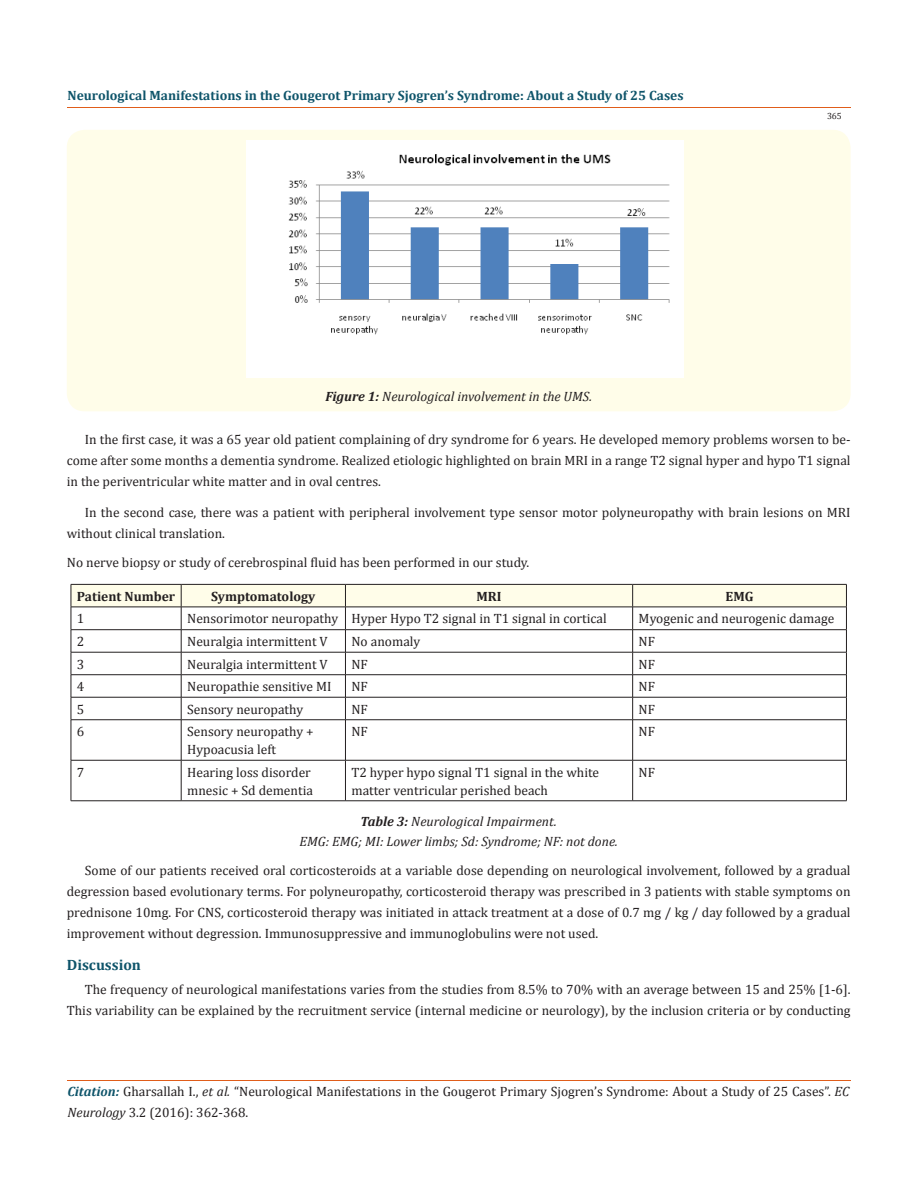
<style>
.page{position:relative;width:917px;height:1190px;background:#fff}
.page>*{position:absolute;margin:0;border:0;box-sizing:border-box;transform-origin:0 0}
.t1{font:700 15px "Cambria";color:#0e546a}
.t2{font:13.5px/21px "Cambria";color:#231f20}
.t3{font:italic 13.5px/20.5px "Cambria";color:#231f20;text-align:center}
.t4{font:700 13.5px "Cambria";color:#0e546a}
.t5{font:700 13.5px "Cambria";color:#231f20}
.t6{font:9px "Cambria";color:#231f20}
.s1{font-weight:700}
.s2{font-weight:700;font-style:italic;color:#0e546a}
.s3{font-style:italic}
</style>
<div class="page">
<hr style="left:67px;top:107px;width:783px;height:1px;background:#e05d1a">
<hr style="left:67px;top:1080px;width:783px;height:1px;background:#e05d1a">
<div style="left:67px;top:130px;width:783px;height:281px;background:#fffde9;border-radius:18px"></div>
<img style="left:246px;top:140px;width:437px;height:237px">
<svg style="left:71px;top:584px;width:776px;height:135px"></svg>
<hr style="left:71px;top:719px;width:110px;height:1px;background:#231f20">
<hr style="left:71px;top:720px;width:1px;height:40px;background:#231f20">
<hr style="left:181px;top:719px;width:164px;height:1px;background:#231f20">
<hr style="left:181px;top:720px;width:1px;height:40px;background:#231f20">
<hr style="left:345px;top:719px;width:287px;height:1px;background:#231f20">
<hr style="left:345px;top:720px;width:1px;height:40px;background:#231f20">
<hr style="left:632px;top:719px;width:214px;height:1px;background:#231f20">
<hr style="left:632px;top:720px;width:1px;height:40px;background:#231f20">
<hr style="left:846px;top:720px;width:1px;height:40px;background:#231f20">
<hr style="left:71px;top:760px;width:110px;height:1px;background:#231f20">
<hr style="left:71px;top:760px;width:1px;height:40px;background:#231f20">
<hr style="left:181px;top:760px;width:164px;height:1px;background:#231f20">
<hr style="left:181px;top:760px;width:1px;height:40px;background:#231f20">
<hr style="left:345px;top:760px;width:287px;height:1px;background:#231f20">
<hr style="left:345px;top:760px;width:1px;height:40px;background:#231f20">
<hr style="left:632px;top:760px;width:214px;height:1px;background:#231f20">
<hr style="left:632px;top:760px;width:1px;height:40px;background:#231f20">
<hr style="left:846px;top:760px;width:1px;height:40px;background:#231f20">
<hr style="left:71px;top:800px;width:110px;height:1px;background:#231f20">
<hr style="left:181px;top:800px;width:164px;height:1px;background:#231f20">
<hr style="left:345px;top:800px;width:287px;height:1px;background:#231f20">
<hr style="left:632px;top:800px;width:214px;height:1px;background:#231f20">
<p class="t4" style="left:68px;top:86px;width:617px">Neurological Manifestations in the Gougerot Primary Sjogren’s Syndrome: About a Study of 25 Cases</p>
<p class="t6" style="left:827px;top:111px;width:16px">365</p>
<p class="t3" style="left:325px;top:385px;width:268px"><span class="s1">Figure 1:</span> Neurological involvement in the UMS.</p>
<p class="t2" style="left:67px;top:429px;width:785px;text-align:justify;text-indent:18px">In the first case, it was a 65 year old patient complaining of dry syndrome for 6 years. He developed memory problems worsen to be&shy;come after some months a dementia syndrome. Realized etiologic highlighted on brain MRI in a range T2 signal hyper and hypo T1 signal in the periventricular white matter and in oval centres.</p>
<p class="t2" style="left:67px;top:502px;width:785px;text-indent:18px">In the second case, there was a patient with peripheral involvement type sensor motor polyneuropathy with brain lesions on MRI without clinical translation.</p>
<p class="t2" style="left:67px;top:551px;width:464px">No nerve biopsy or study of cerebrospinal fluid has been performed in our study.</p>
<p class="t5" style="left:77px;top:587px;width:100px">Patient Number</p>
<p class="t5" style="left:211px;top:587px;width:106px">Symptomatology</p>
<p class="t5" style="left:476px;top:587px;width:27px">MRI</p>
<p class="t5" style="left:725px;top:587px;width:29px">EMG</p>
<p class="t2" style="left:77px;top:608px;width:9px">1</p>
<p class="t2" style="left:187px;top:608px;width:421px">Nensorimotor neuropathy Hyper Hypo T2 signal in T1 signal in cortical</p>
<p class="t2" style="left:638px;top:608px;width:197px">Myogenic and neurogenic damage</p>
<p class="t2" style="left:77px;top:631px;width:9px">2</p>
<p class="t2" style="left:187px;top:631px;width:142px">Neuralgia intermittent V</p>
<p class="t2" style="left:351px;top:631px;width:70px">No anomaly</p>
<p class="t2" style="left:638px;top:631px;width:18px">NF</p>
<p class="t2" style="left:77px;top:653px;width:9px">3</p>
<p class="t2" style="left:187px;top:653px;width:142px">Neuralgia intermittent V</p>
<p class="t2" style="left:351px;top:653px;width:18px">NF</p>
<p class="t2" style="left:638px;top:653px;width:18px">NF</p>
<p class="t2" style="left:77px;top:676px;width:9px">4</p>
<p class="t2" style="left:187px;top:676px;width:146px">Neuropathie sensitive MI</p>
<p class="t2" style="left:351px;top:676px;width:18px">NF</p>
<p class="t2" style="left:638px;top:676px;width:18px">NF</p>
<p class="t2" style="left:77px;top:698px;width:9px">5</p>
<p class="t2" style="left:187px;top:698px;width:117px">Sensory neuropathy</p>
<p class="t2" style="left:351px;top:698px;width:18px">NF</p>
<p class="t2" style="left:638px;top:698px;width:18px">NF</p>
<p class="t2" style="left:77px;top:721px;width:9px">6</p>
<p class="t2" style="left:187px;top:722px;width:128px;line-height:18px">Sensory neuropathy +<br>Hypoacusia left</p>
<p class="t2" style="left:351px;top:721px;width:18px">NF</p>
<p class="t2" style="left:638px;top:721px;width:18px">NF</p>
<p class="t2" style="left:77px;top:761px;width:9px">7</p>
<p class="t2" style="left:187px;top:763px;width:127px;line-height:18px">Hearing loss disorder mnesic + Sd dementia</p>
<p class="t2" style="left:351px;top:763px;width:249px;line-height:18px">T2 hyper hypo signal T1 signal in the white matter ventricular perished beach</p>
<p class="t2" style="left:638px;top:761px;width:18px">NF</p>
<p class="t3" style="left:299px;top:810px;width:320px"><span class="s1">Table 3:</span> Neurological Impairment.<br>EMG: EMG; MI: Lower limbs; Sd: Syndrome; NF: not done.</p>
<p class="t2" style="left:67px;top:859px;width:785px;text-align:justify;text-indent:18px">Some of our patients received oral corticosteroids at a variable dose depending on neurological involvement, followed by a gradual degression based evolutionary terms. For polyneuropathy, corticosteroid therapy was prescribed in 3 patients with stable symptoms on prednisone 10mg. For CNS, corticosteroid therapy was initiated in attack treatment at a dose of 0.7 mg / kg / day followed by a gradual improvement without degression. Immunosuppressive and immunoglobulins were not used.</p>
<p class="t1" style="left:67px;top:953px;width:76px">Discussion</p>
<p class="t2" style="left:67px;top:979px;width:785px;text-align:right">The frequency of neurological manifestations varies from the studies from 8.5% to 70% with an average between 15 and 25% [1-6].<br>This variability can be explained by the recruitment service (internal medicine or neurology), by the inclusion criteria or by conducting</p>
<p class="t2" style="left:67px;top:1080px;width:783px"><span class="s2">Citation:</span> Gharsallah I., <span class="s3">et al.</span> “Neurological Manifestations in the Gougerot Primary Sjogren’s Syndrome: About a Study of 25 Cases”. <span class="s3">EC<br>Neurology</span> 3.2 (2016): 362-368.</p>
</div>
